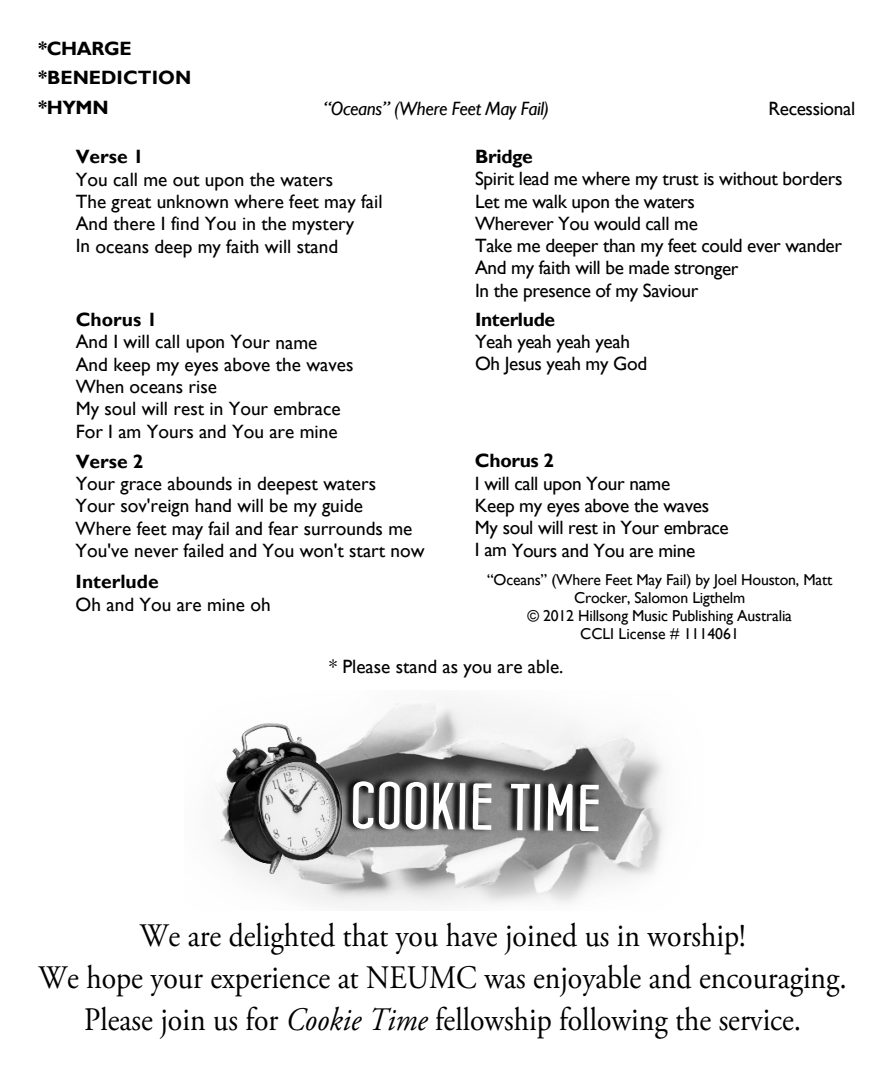
<style>
.page{position:relative;width:882px;height:1071px;background:#fff}
.page>*{position:absolute;margin:0;border:0;box-sizing:border-box;transform-origin:0 0}
.t1{font:66.15px "Concurso Italian BTN Bold";color:#fff;scale:1.1 1}
.t2{font:32.73px/41.6px "Adobe Garamond Pro";color:#000;text-align:center;scale:.91 1}
.t3{font:19.25px/22.2px "Gill Sans";color:#000}
.t4{font:19.25px/22.2px "Gill Sans";letter-spacing:-.02em;color:#000}
.t5{font:700 19.25px/29.9px "Gill Sans";color:#000}
.t6{font:italic 19.25px "Gill Sans";letter-spacing:-.02em;color:#000}
.t7{font:700 19.25px "Gill Sans";letter-spacing:-.02em;color:#000}
.t8{font:15.75px/18.2px "Gill Sans";letter-spacing:-.01em;color:#000;text-align:center}
.s1{font-style:italic}
</style>
<div class="page">
<img style="left:215px;top:702px;width:449px;height:205px">
<img style="left:351px;top:755px;width:285px;height:99px">
<img style="left:220px;top:720px;width:131px;height:154px">
<p class="t5" style="left:38px;top:35px;width:155px">*CHARGE *BENEDICTION *HYMN</p>
<p class="t6" style="left:323px;top:101px;width:227px">“Oceans” (Where Feet May Fail)</p>
<p class="t4" style="left:768px;top:99px;width:88px">Recessional</p>
<p class="t5" style="left:76px;top:144px;width:69px">Verse 1</p>
<p class="t3" style="left:76px;top:170px;width:308px">You call me out upon the waters<br>The great unknown where feet may fail And there I find You in the mystery<br>In oceans deep my faith will stand</p>
<p class="t5" style="left:76px;top:307px;width:83px">Chorus 1</p>
<p class="t3" style="left:76px;top:333px;width:279px">And I will call upon Your name<br>And keep my eyes above the waves<br>When oceans rise<br>My soul will rest in Your embrace<br>For I am Yours and You are mine</p>
<p class="t5" style="left:76px;top:448px;width:69px">Verse 2</p>
<p class="t3" style="left:76px;top:475px;width:351px">Your grace abounds in deepest waters<br>Your sov'reign hand will be my guide<br>Where feet may fail and fear surrounds me You've never failed and You won't start now</p>
<p class="t5" style="left:475px;top:144px;width:59px">Bridge</p>
<p class="t4" style="left:475px;top:170px;width:369px">Spirit lead me where my trust is without borders Let me walk upon the waters<br>Wherever You would call me<br>Take me deeper than my feet could ever wander And my faith will be made stronger<br>In the presence of my Saviour</p>
<p class="t7" style="left:475px;top:313px;width:82px">Interlude</p>
<p class="t4" style="left:475px;top:333px;width:174px">Yeah yeah yeah yeah<br>Oh Jesus yeah my God</p>
<p class="t5" style="left:475px;top:448px;width:81px">Chorus 2</p>
<p class="t4" style="left:475px;top:474px;width:255px">I will call upon Your name<br>Keep my eyes above the waves<br>My soul will rest in Your embrace<br>I am Yours and You are mine</p>
<p class="t5" style="left:76px;top:569px;width:85px">Interlude</p>
<p class="t3" style="left:76px;top:595px;width:197px">Oh and You are mine oh</p>
<p class="t8" style="left:487px;top:572px;width:347px">“Oceans” (Where Feet May Fail) by Joel Houston, Matt Crocker, Salomon Ligthelm<br>© 2012 Hillsong Music Publishing Australia<br>CCLI License # 1114061</p>
<p class="t3" style="left:329px;top:657px;width:236px">* Please stand as you are able.</p>
<h1 class="t1" style="left:352px;top:773px;width:228px;rotate:1deg">COOKIE TIME</h1>
<h2 class="t2" style="left:39px;top:918px;width:890px">We are delighted that you have joined us in worship!<br>We hope your experience at NEUMC was enjoyable and encouraging.<br>Please join us for <span class="s1">Cookie Time</span> fellowship following the service.</h2>
</div>
